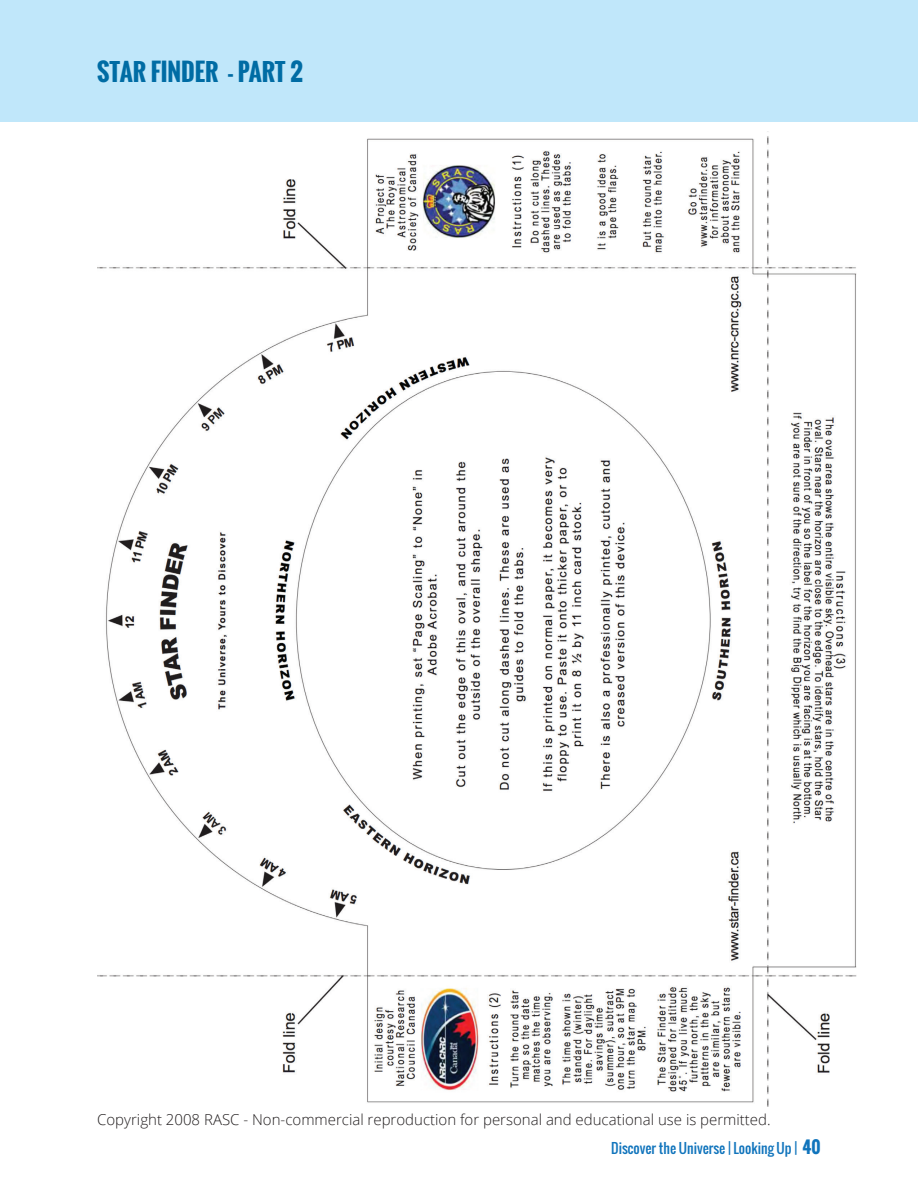
<style>
.page{position:relative;width:918px;height:1188px;background:#fff}
.page>*{position:absolute;margin:0;border:0;box-sizing:border-box;transform-origin:0 0}
.t1{font:700 24px "Oswald";color:#006ca4}
.t2{font:300 15px "Open Sans";color:#231f20}
.t3{font:13.5px "Oswald";color:#1074bc}
.s1{font-weight:700;font-size:16.5px}
</style>
<div class="page">
<div style="left:0;top:0;width:918px;height:122px;background:#c0e7fa"></div>
<img style="left:97px;top:136px;width:759px;height:971px">
<h1 class="t1" style="left:97px;top:54px;width:207px">STAR FINDER - PART 2</h1>
<p class="t2" style="left:97px;top:1109px;width:675px">Copyright 2008 RASC - Non-commercial reproduction for personal and educational use is permitted.</p>
<p class="t3" style="left:611px;top:1138px;width:211px">Discover the Universe | Looking Up | <span class="s1">40</span></p>
</div>
